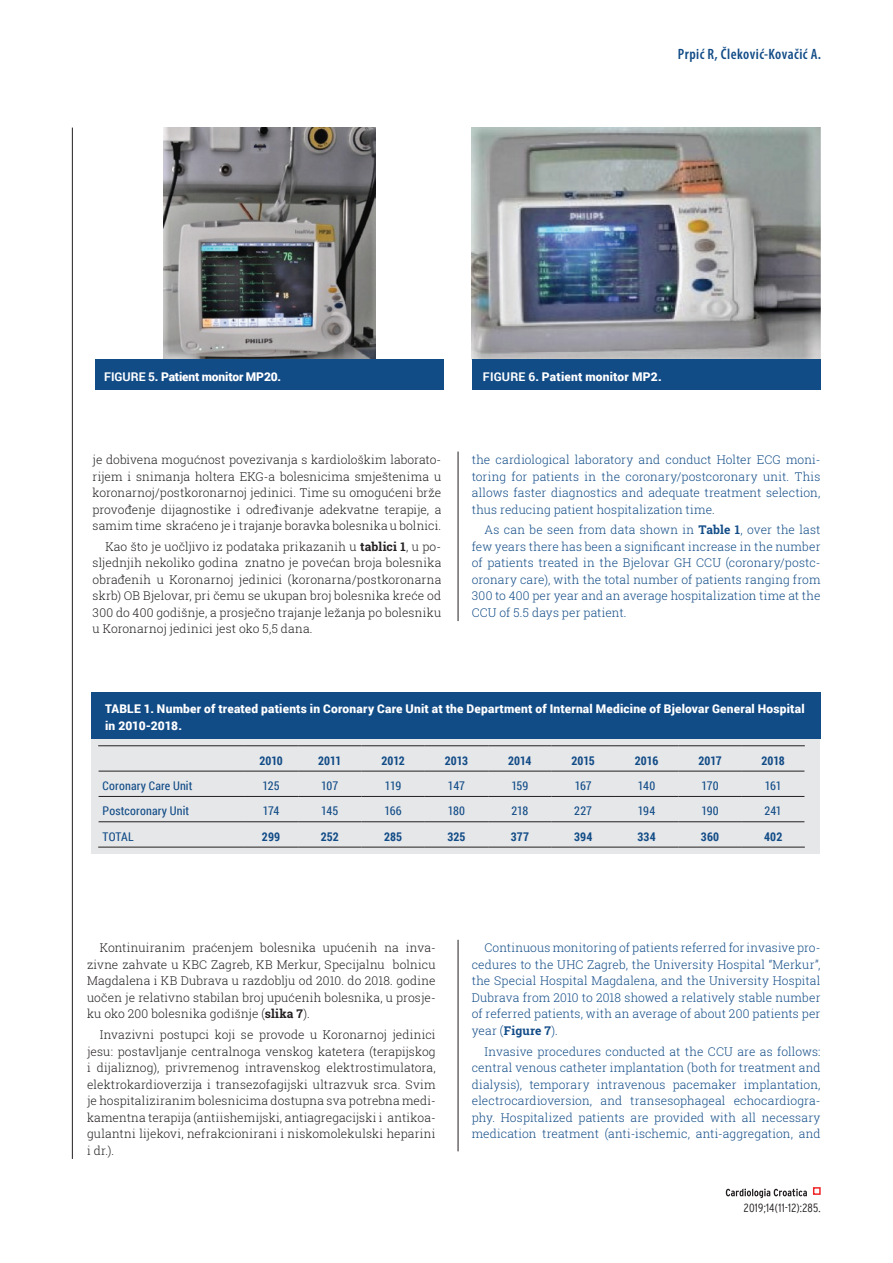
<style>
.page{position:relative;width:893px;height:1263px;background:#fff}
.page>*{position:absolute;margin:0;border:0;box-sizing:border-box;transform-origin:0 0}
.t1{font:600 condensed 15px "Myriad Pro";letter-spacing:.03em;color:#124c87}
.t2{font:300 12px/16.5px "Roboto Slab";letter-spacing:.01em;color:#231f20;text-align:justify}
.t3{font:300 12px/16.5px "Roboto Slab";letter-spacing:.01em;color:#124c87;text-align:justify}
.t4{font:900 12px/16.5px "Roboto";letter-spacing:.015em;color:#fff}
.t5{font:12px "Roboto Condensed";letter-spacing:.01em;color:#124c87}
.t6{font:700 12px "Roboto Condensed";letter-spacing:.005em;color:#124c87}
.t7{font:900 12px "Roboto";letter-spacing:-.01em;color:#fff}
.t8{font:300 condensed 12px "Interstate";letter-spacing:.015em;color:#231f20}
.s1{font-weight:700}
</style>
<div class="page">
<svg style="left:726px;top:1188px;width:81px;height:10px"></svg>
<div style="left:813px;top:1187px;width:8px;height:8px;border:2px solid #ee2629"></div>
<hr style="left:72px;top:128px;width:1px;height:1031px;background:#231f20">
<hr style="left:458px;top:452px;width:1px;height:169px;background:#231f20">
<hr style="left:458px;top:940px;width:1px;height:211px;background:#231f20">
<img style="left:164px;top:127px;width:211px;height:232px">
<div style="left:95px;top:359px;width:349px;height:31px;background:#124c87"></div>
<img style="left:472px;top:128px;width:348px;height:231px">
<div style="left:92px;top:736px;width:728px;height:118px;background:#e6e7e9"></div>
<div style="left:92px;top:692px;width:729px;height:46px;background:#124c87"></div>
<hr style="left:98px;top:745px;width:146px;height:1px;background:#231f20">
<hr style="left:244px;top:745px;width:54px;height:1px;background:#231f20">
<hr style="left:298px;top:745px;width:63px;height:1px;background:#231f20">
<hr style="left:361px;top:745px;width:64px;height:1px;background:#231f20">
<hr style="left:425px;top:745px;width:63px;height:1px;background:#231f20">
<hr style="left:488px;top:745px;width:64px;height:1px;background:#231f20">
<hr style="left:552px;top:745px;width:63px;height:1px;background:#231f20">
<hr style="left:615px;top:745px;width:63px;height:1px;background:#231f20">
<hr style="left:678px;top:745px;width:64px;height:1px;background:#231f20">
<hr style="left:742px;top:745px;width:63px;height:1px;background:#231f20">
<hr style="left:99px;top:771px;width:145px;height:1px;background:#231f20">
<hr style="left:244px;top:771px;width:54px;height:1px;background:#231f20">
<hr style="left:298px;top:771px;width:63px;height:1px;background:#231f20">
<hr style="left:361px;top:771px;width:64px;height:1px;background:#231f20">
<hr style="left:425px;top:771px;width:63px;height:1px;background:#231f20">
<hr style="left:488px;top:771px;width:64px;height:1px;background:#231f20">
<hr style="left:552px;top:771px;width:63px;height:1px;background:#231f20">
<hr style="left:615px;top:771px;width:63px;height:1px;background:#231f20">
<hr style="left:678px;top:771px;width:64px;height:1px;background:#231f20">
<hr style="left:742px;top:771px;width:62px;height:1px;background:#231f20">
<hr style="left:99px;top:796px;width:145px;height:1px;background:#231f20">
<hr style="left:244px;top:796px;width:54px;height:1px;background:#231f20">
<hr style="left:298px;top:796px;width:63px;height:1px;background:#231f20">
<hr style="left:361px;top:796px;width:64px;height:1px;background:#231f20">
<hr style="left:425px;top:796px;width:63px;height:1px;background:#231f20">
<hr style="left:488px;top:796px;width:64px;height:1px;background:#231f20">
<hr style="left:552px;top:796px;width:63px;height:1px;background:#231f20">
<hr style="left:615px;top:796px;width:63px;height:1px;background:#231f20">
<hr style="left:678px;top:796px;width:64px;height:1px;background:#231f20">
<hr style="left:742px;top:796px;width:62px;height:1px;background:#231f20">
<hr style="left:99px;top:821px;width:145px;height:1px;background:#231f20">
<hr style="left:244px;top:821px;width:54px;height:1px;background:#231f20">
<hr style="left:298px;top:821px;width:63px;height:1px;background:#231f20">
<hr style="left:361px;top:821px;width:64px;height:1px;background:#231f20">
<hr style="left:425px;top:821px;width:63px;height:1px;background:#231f20">
<hr style="left:488px;top:821px;width:64px;height:1px;background:#231f20">
<hr style="left:552px;top:821px;width:63px;height:1px;background:#231f20">
<hr style="left:615px;top:821px;width:63px;height:1px;background:#231f20">
<hr style="left:678px;top:821px;width:64px;height:1px;background:#231f20">
<hr style="left:742px;top:821px;width:62px;height:1px;background:#231f20">
<hr style="left:98px;top:847px;width:146px;height:1px;background:#231f20">
<hr style="left:244px;top:847px;width:54px;height:1px;background:#231f20">
<hr style="left:298px;top:847px;width:63px;height:1px;background:#231f20">
<hr style="left:361px;top:847px;width:64px;height:1px;background:#231f20">
<hr style="left:425px;top:847px;width:63px;height:1px;background:#231f20">
<hr style="left:488px;top:847px;width:64px;height:1px;background:#231f20">
<hr style="left:552px;top:847px;width:63px;height:1px;background:#231f20">
<hr style="left:615px;top:847px;width:63px;height:1px;background:#231f20">
<hr style="left:678px;top:847px;width:64px;height:1px;background:#231f20">
<hr style="left:742px;top:847px;width:63px;height:1px;background:#231f20">
<div style="left:472px;top:359px;width:348px;height:31px;background:#124c87"></div>
<p class="t1" style="left:678px;top:45px;width:145px">Prpić R, Čleković-Kovačić A.</p>
<p class="t7" style="left:104px;top:368px;width:178px"><span class="s1">FIGURE 5</span>. Patient monitor MP20.</p>
<p class="t2" style="left:93px;top:451px;width:350px">je dobivena mogućnost povezivanja s kardiološkim laborato&shy;rijem i snimanja holtera EKG-a bolesnicima smještenima u koronarnoj/postkoronarnoj jedinici. Time su omogućeni brže provođenje dijagnostike i određivanje adekvatne terapije, a samim time skraćeno je i trajanje boravka bolesnika u bolnici.</p>
<p class="t2" style="left:93px;top:538px;width:350px;text-indent:13px">Kao što je uočljivo iz podataka prikazanih u <span class="s1">tablici 1</span>, u po&shy;sljednjih nekoliko godina znatno je povećan broja bolesnika obrađenih u Koronarnoj jedinici (koronarna/postkoronarna skrb) OB Bjelovar, pri čemu se ukupan broj bolesnika kreće od 300 do 400 godišnje, a prosječno trajanje ležanja po bolesniku u Koronarnoj jedinici jest oko 5,5 dana.</p>
<p class="t4" style="left:483px;top:368px;width:180px"><span class="s1">FIGURE 6</span>. Patient monitor MP2.</p>
<p class="t3" style="left:472px;top:451px;width:350px">the cardiological laboratory and conduct Holter ECG moni&shy;toring for patients in the coronary/postcoronary unit. This allows faster diagnostics and adequate treatment selection, thus reducing patient hospitalization time.</p>
<p class="t3" style="left:472px;top:521px;width:350px;text-indent:13px">As can be seen from data shown in <span class="s1">Table 1</span>, over the last few years there has been a significant increase in the number of patients treated in the Bjelovar GH CCU (coronary/postc&shy;oronary care), with the total number of patients ranging from 300 to 400 per year and an average hospitalization time at the CCU of 5.5 days per patient.</p>
<p class="t4" style="left:105px;top:700px;width:701px">Table 1. Number of treated patients in Coronary Care Unit at the Department of Internal Medicine of Bjelovar General Hospital in 2010-2018.</p>
<p class="t6" style="left:259px;top:752px;width:25px">2010</p>
<p class="t6" style="left:318px;top:752px;width:25px">2011</p>
<p class="t6" style="left:381px;top:752px;width:25px">2012</p>
<p class="t6" style="left:445px;top:752px;width:25px">2013</p>
<p class="t6" style="left:508px;top:752px;width:25px">2014</p>
<p class="t6" style="left:572px;top:752px;width:25px">2015</p>
<p class="t6" style="left:635px;top:752px;width:25px">2016</p>
<p class="t6" style="left:698px;top:752px;width:25px">2017</p>
<p class="t6" style="left:761px;top:752px;width:25px">2018</p>
<p class="t5" style="left:103px;top:777px;width:91px">Coronary Care Unit</p>
<p class="t5" style="left:263px;top:777px;width:19px">125</p>
<p class="t5" style="left:321px;top:777px;width:19px">107</p>
<p class="t5" style="left:385px;top:777px;width:18px">119</p>
<p class="t5" style="left:448px;top:777px;width:19px">147</p>
<p class="t5" style="left:511px;top:777px;width:19px">159</p>
<p class="t5" style="left:575px;top:777px;width:19px">167</p>
<p class="t5" style="left:638px;top:777px;width:19px">140</p>
<p class="t5" style="left:701px;top:777px;width:19px">170</p>
<p class="t5" style="left:765px;top:777px;width:18px">161</p>
<p class="t5" style="left:103px;top:803px;width:88px">Postcoronary Unit</p>
<p class="t5" style="left:263px;top:803px;width:18px">174</p>
<p class="t5" style="left:321px;top:803px;width:19px">145</p>
<p class="t5" style="left:384px;top:803px;width:19px">166</p>
<p class="t5" style="left:448px;top:803px;width:19px">180</p>
<p class="t5" style="left:511px;top:803px;width:18px">218</p>
<p class="t5" style="left:574px;top:803px;width:19px">227</p>
<p class="t5" style="left:638px;top:803px;width:19px">194</p>
<p class="t5" style="left:701px;top:803px;width:19px">190</p>
<p class="t5" style="left:765px;top:803px;width:19px">241</p>
<p class="t5" style="left:103px;top:828px;width:33px">TOTAL</p>
<p class="t6" style="left:262px;top:828px;width:20px">299</p>
<p class="t6" style="left:321px;top:828px;width:20px">252</p>
<p class="t6" style="left:384px;top:828px;width:20px">285</p>
<p class="t6" style="left:447px;top:828px;width:20px">325</p>
<p class="t6" style="left:511px;top:828px;width:20px">377</p>
<p class="t6" style="left:574px;top:828px;width:20px">394</p>
<p class="t6" style="left:637px;top:828px;width:20px">334</p>
<p class="t6" style="left:701px;top:828px;width:20px">360</p>
<p class="t6" style="left:764px;top:828px;width:20px">402</p>
<p class="t2" style="left:87px;top:939px;width:350px;text-indent:13px">Kontinuiranim praćenjem bolesnika upućenih na inva&shy;zivne zahvate u KBC Zagreb, KB Merkur, Specijalnu bolnicu Magdalena i KB Dubrava u razdoblju od 2010. do 2018. godine uočen je relativno stabilan broj upućenih bolesnika, u prosje&shy;ku oko 200 bolesnika godišnje (<span class="s1">slika 7</span>).</p>
<p class="t2" style="left:87px;top:1026px;width:350px;text-indent:13px">Invazivni postupci koji se provode u Koronarnoj jedinici jesu: postavljanje centralnoga venskog katetera (terapijskog i dijaliznog), privremenog intravenskog elektrostimulatora, elektrokardioverzija i transezofagijski ultrazvuk srca. Svim je hospitaliziranim bolesnicima dostupna sva potrebna medi&shy;kamentna terapija (antiishemijski, antiagregacijski i antikoa&shy;gulantni lijekovi, nefrakcionirani i niskomolekulski heparini i dr.).</p>
<p class="t3" style="left:472px;top:939px;width:350px;text-indent:13px">Continuous monitoring of patients referred for invasive pro&shy;cedures to the UHC Zagreb, the University Hospital “Merkur”, the Special Hospital Magdalena, and the University Hospital Dubrava from 2010 to 2018 showed a relatively stable number of referred patients, with an average of about 200 patients per year (<span class="s1">Figure 7</span>).</p>
<p class="t3" style="left:472px;top:1043px;width:350px;text-indent:13px">Invasive procedures conducted at the CCU are as follows: central venous catheter implantation (both for treatment and dialysis), temporary intravenous pacemaker implantation, electrocardioversion, and transesophageal echocardiogra&shy;phy. Hospitalized patients are provided with all necessary medication treatment (anti-ischemic, anti-aggregation, and</p>
<p class="t8" style="left:744px;top:1201px;width:78px">2019;14(11-12):285.</p>
</div>
